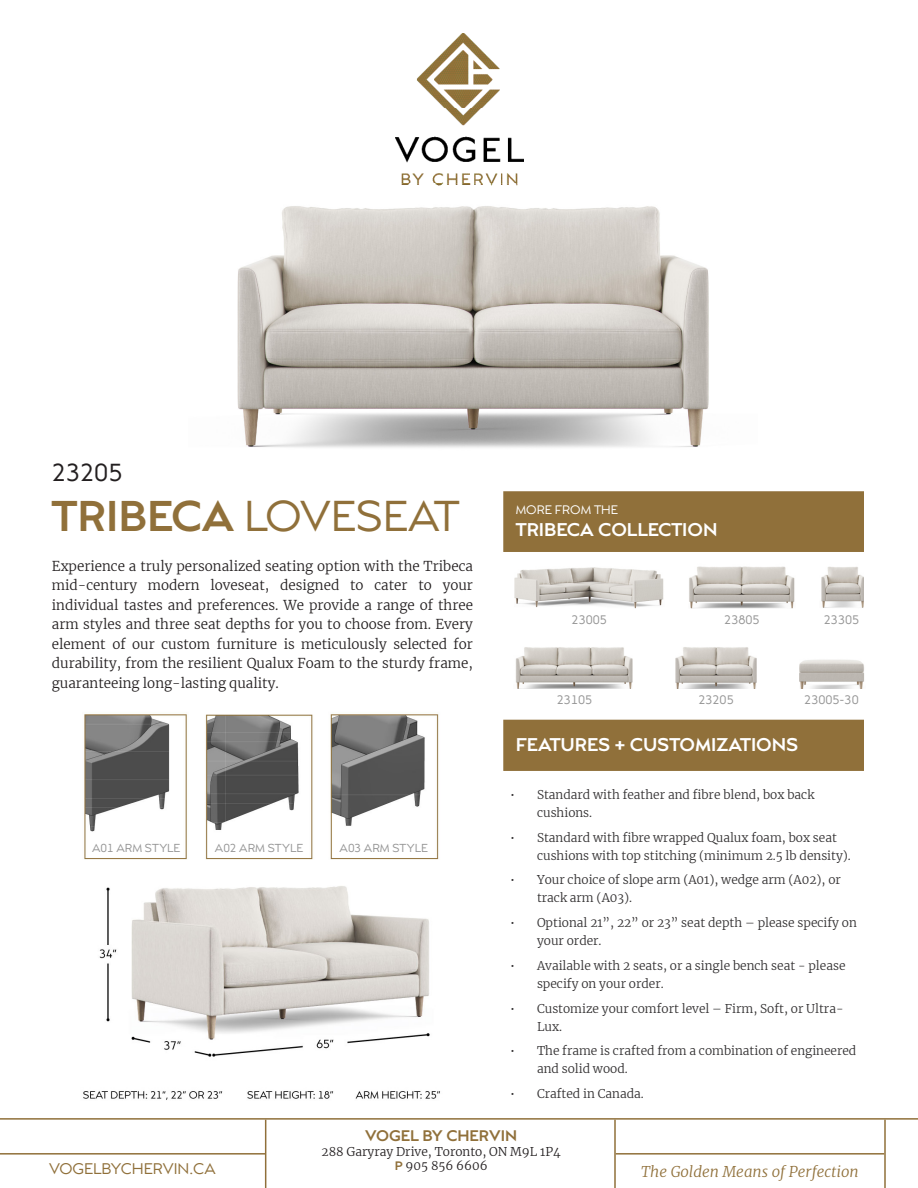
<style>
.page{position:relative;width:918px;height:1188px;background:#fff}
.page>*{position:absolute;margin:0;border:0;box-sizing:border-box;transform-origin:0 0}
.Product_Name{font:42px "Capri Pro";color:#90703a}
.Product_Number{font:24px "Capri Pro";color:#231f20}
.t1{font:700 18px "Capri Pro";color:#fff}
.t2{font:italic 300 15px "Merriweather";color:#90703a}
.t3{font:15px "Capri Pro";color:#90703a}
.t4{font:700 15px "Capri Pro";color:#90703a}
.Product_Description{font:300 13.5px/19.5px "Merriweather";color:#231f20;text-align:justify}
.t5{font:300 12px/18px "Merriweather";color:#312f30}
.t6{font:300 12px "Merriweather";color:#231f20}
.t7{font:12px "Capri Pro";color:#969696}
.t8{font:12px "Capri Pro";color:#fff}
.t9{font:11.25px "Capri Pro";color:#969696}
.s1{font-weight:700}
.s2{font-family:"Capri Pro";font-weight:700;color:#90703a}
</style>
<div class="page">
<img style="left:237px;top:185px;width:472px;height:263px">
<div style="left:503px;top:491px;width:361px;height:61px;background:#90703a;border:2px solid #90703a"></div>
<div style="left:503px;top:720px;width:361px;height:51px;background:#90703a"></div>
<img style="left:83px;top:886px;width:357px;height:214px">
<img style="left:514px;top:567px;width:150px;height:41px">
<img style="left:689px;top:566px;width:106px;height:42px">
<img style="left:84px;top:714px;width:355px;height:146px">
<div style="left:91px;top:842px;width:83px;height:12px;background:#fff"></div>
<div style="left:214px;top:842px;width:83px;height:12px;background:#fff"></div>
<div style="left:339px;top:842px;width:86px;height:12px;background:#fff"></div>
<img style="left:821px;top:566px;width:43px;height:42px">
<img style="left:799px;top:659px;width:65px;height:30px">
<img style="left:675px;top:647px;width:82px;height:42px">
<img style="left:515px;top:647px;width:118px;height:42px">
<img style="left:395px;top:33px;width:129px;height:152px">
<hr style="left:0;top:1118px;width:918px;height:2px;background:#90703a">
<hr style="left:265px;top:1120px;width:1px;height:68px;background:#90703a">
<hr style="left:614px;top:1120px;width:2px;height:68px;background:#90703a">
<hr style="left:884px;top:1120px;width:2px;height:68px;background:#90703a">
<hr style="left:616px;top:1153px;width:268px;height:2px;background:#90703a">
<hr style="left:0;top:1153px;width:266px;height:2px;background:#90703a">
<p class="Product_Number" style="left:52px;top:458px;width:72px">23205</p>
<p class="Product_Name" style="left:52px;top:491px;width:409px"><span class="s1">TRIBECA</span> LOVESEAT</p>
<p class="Product_Description" style="left:52px;top:556px;width:423px">Experience a truly personalized seating option with the Tribeca mid-century modern loveseat, designed to cater to your individual tastes and preferences. We provide a range of three arm styles and three seat depths for you to choose from. Every element of our custom furniture is meticulously selected for durability, from the resilient Qualux Foam to the sturdy frame, guaranteeing long-lasting quality.</p>
<p class="t9" style="left:92px;top:841px;width:90px">A01 ARM STYLE</p>
<p class="t9" style="left:215px;top:841px;width:90px">A02 ARM STYLE</p>
<p class="t9" style="left:340px;top:841px;width:90px">A03 ARM STYLE</p>
<p class="t8" style="left:516px;top:503px;width:104px">MORE FROM THE</p>
<p class="t1" style="left:516px;top:518px;width:203px">TRIBECA COLLECTION</p>
<p class="t7" style="left:572px;top:612px;width:37px">23005</p>
<p class="t7" style="left:724px;top:612px;width:37px">23805</p>
<p class="t7" style="left:824px;top:612px;width:37px">23305</p>
<p class="t7" style="left:557px;top:693px;width:37px">23105</p>
<p class="t7" style="left:698px;top:693px;width:37px">23205</p>
<p class="t7" style="left:804px;top:693px;width:56px">23005-30</p>
<p class="t1" style="left:516px;top:734px;width:284px">FEATURES + CUSTOMIZATIONS</p>
<p class="t5" style="left:537px;top:785px;width:279px;text-indent:-27px">• Standard with feather and fibre blend, box back cushions.</p>
<p class="t5" style="left:537px;top:828px;width:315px;text-indent:-27px">• Standard with fibre wrapped Qualux foam, box seat cushions with top stitching (minimum 2.5 lb density).</p>
<p class="t5" style="left:537px;top:871px;width:305px;text-indent:-27px">• Your choice of slope arm (A01), wedge arm (A02), or track arm (A03).</p>
<p class="t5" style="left:537px;top:913px;width:321px;text-indent:-27px">• Optional 21”, 22” or 23” seat depth – please specify on your order.</p>
<p class="t5" style="left:537px;top:956px;width:310px;text-indent:-27px">• Available with 2 seats, or a single bench seat - please specify on your order.</p>
<p class="t5" style="left:537px;top:999px;width:308px;text-indent:-27px">• Customize your comfort level – Firm, Soft, or Ultra-<br>Lux.</p>
<p class="t5" style="left:537px;top:1042px;width:321px;text-indent:-27px">• The frame is crafted from a combination of engineered and solid wood.</p>
<p class="t5" style="left:510px;top:1084px;width:135px">• Crafted in Canada.</p>
<p class="t4" style="left:365px;top:1127px;width:153px">VOGEL BY CHERVIN</p>
<p class="t6" style="left:322px;top:1143px;width:241px">288 Garyray Drive, Toronto, ON M9L 1P4</p>
<p class="t6" style="left:395px;top:1158px;width:94px"><span class="s2">P</span> 905 856 6606</p>
<p class="t3" style="left:49px;top:1159px;width:168px">VOGELBYCHERVIN.CA</p>
<p class="t2" style="left:641px;top:1161px;width:219px">The Golden Means of Perfection</p>
</div>
